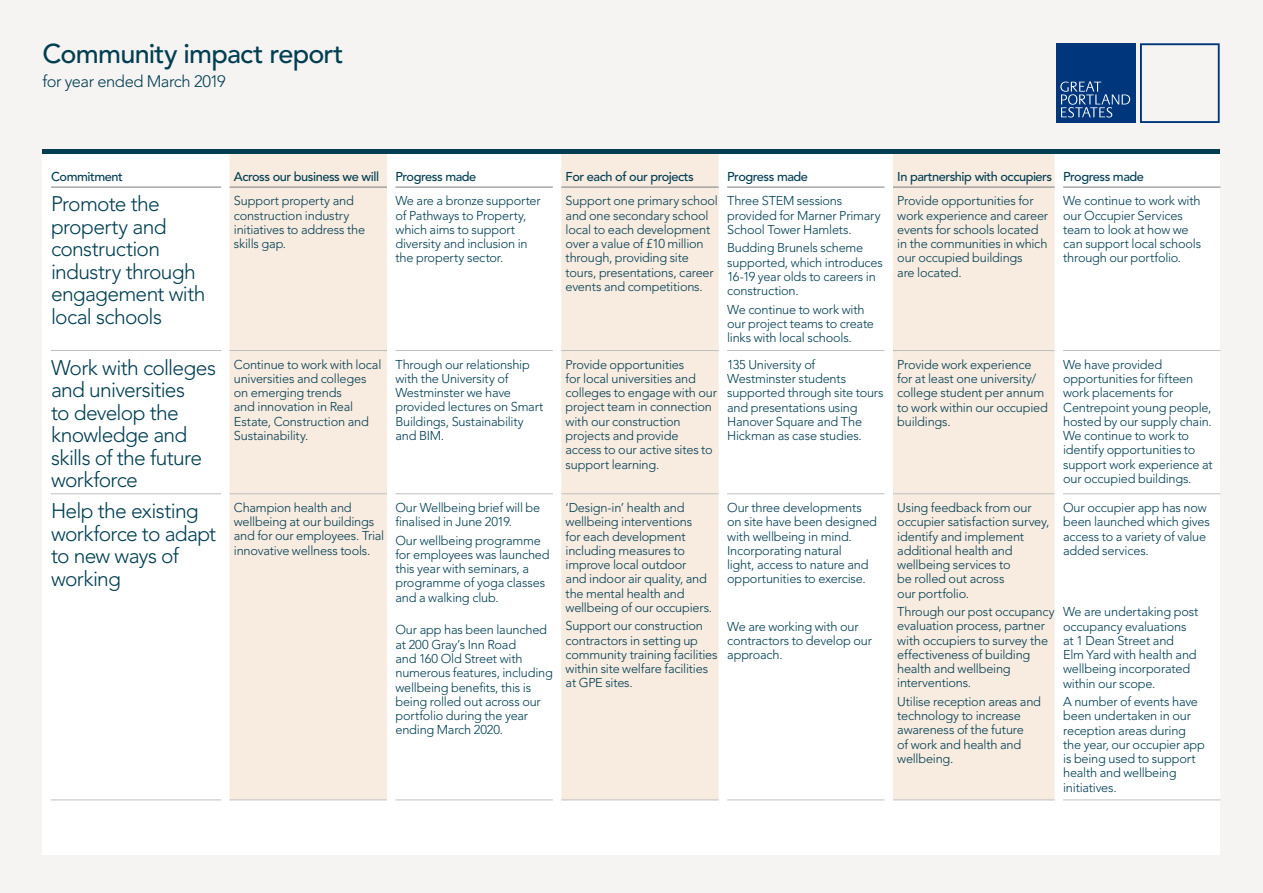
<style>
.page{position:relative;width:1263px;height:893px;background:#f6f4f2}
.page>*{position:absolute;margin:0;border:0;box-sizing:border-box;transform-origin:0 0}
.t1{font:500 27px "Avenir LT Std";letter-spacing:-.03em;color:#003e52}
.t2{font:300 21px/22.5px "Avenir LT Std";letter-spacing:-.035em;color:#003e52}
.t3{font:300 16.5px "Avenir LT Std";letter-spacing:-.03em;color:#003e52}
.t4{font:300 12.75px/14.2px "Avenir LT Std";letter-spacing:-.015em;color:#003e52}
.t5{font:500 12.75px "Avenir LT Std";letter-spacing:-.035em;color:#003e52}
</style>
<div class="page">
<div style="left:43px;top:151px;width:1177px;height:704px;background:#fff"></div>
<div style="left:1056px;top:43px;width:79px;height:80px;background:#00377c"></div>
<svg style="left:1140px;top:43px;width:80px;height:80px"></svg>
<svg style="left:1060px;top:81px;width:70px;height:37px"></svg>
<svg style="left:230px;top:153px;width:824px;height:647px;fill:#f8ebe0"></svg>
<hr style="left:230px;top:493px;width:157px;height:1px;background:#c0bfc1">
<hr style="left:395px;top:493px;width:158px;height:1px;background:#c0bfc1">
<hr style="left:561px;top:493px;width:158px;height:1px;background:#c0bfc1">
<hr style="left:727px;top:493px;width:157px;height:1px;background:#c0bfc1">
<hr style="left:893px;top:493px;width:161px;height:1px;background:#c0bfc1">
<hr style="left:1063px;top:493px;width:157px;height:1px;background:#c0bfc1">
<hr style="left:230px;top:800px;width:157px;height:1px;background:#c0bfc1">
<hr style="left:395px;top:800px;width:158px;height:1px;background:#c0bfc1">
<hr style="left:561px;top:800px;width:158px;height:1px;background:#c0bfc1">
<hr style="left:727px;top:800px;width:157px;height:1px;background:#c0bfc1">
<hr style="left:893px;top:800px;width:161px;height:1px;background:#c0bfc1">
<hr style="left:1063px;top:800px;width:157px;height:1px;background:#c0bfc1">
<hr style="left:395px;top:187px;width:158px;height:1px;background:#7a7d82">
<hr style="left:561px;top:187px;width:158px;height:1px;background:#7a7d82">
<hr style="left:727px;top:187px;width:157px;height:1px;background:#7a7d82">
<hr style="left:893px;top:187px;width:161px;height:1px;background:#7a7d82">
<hr style="left:1063px;top:187px;width:157px;height:1px;background:#7a7d82">
<hr style="left:561px;top:350px;width:158px;height:1px;background:#c0bfc1">
<hr style="left:727px;top:350px;width:157px;height:1px;background:#c0bfc1">
<hr style="left:51px;top:187px;width:170px;height:1px;background:#7a7d82">
<hr style="left:230px;top:187px;width:157px;height:1px;background:#7a7d82">
<hr style="left:230px;top:350px;width:157px;height:1px;background:#c0bfc1">
<hr style="left:395px;top:350px;width:158px;height:1px;background:#c0bfc1">
<hr style="left:51px;top:350px;width:170px;height:1px;background:#c0bfc1">
<hr style="left:51px;top:493px;width:170px;height:1px;background:#c0bfc1">
<hr style="left:51px;top:800px;width:170px;height:1px;background:#c0bfc1">
<hr style="left:893px;top:350px;width:161px;height:1px;background:#c0bfc1">
<hr style="left:1063px;top:350px;width:157px;height:1px;background:#c0bfc1">
<hr style="left:43px;top:149px;width:1177px;height:4px;background:#003e52">
<h1 class="t1" style="left:43px;top:38px;width:303px">Community impact report</h1>
<p class="t3" style="left:43px;top:72px;width:185px">for year ended March 2019</p>
<p class="t5" style="left:51px;top:169px;width:73px">Commitment</p>
<p class="t5" style="left:234px;top:169px;width:147px">Across our business we will</p>
<p class="t5" style="left:395px;top:169px;width:82px">Progress made</p>
<p class="t5" style="left:566px;top:169px;width:130px">For each of our projects</p>
<p class="t5" style="left:727px;top:169px;width:82px">Progress made</p>
<p class="t5" style="left:897px;top:169px;width:248px">In partnership with occupiers Progress made</p>
<h2 class="t2" style="left:51px;top:193px;width:156px">Promote the property and construction industry through engagement with local schools</h2>
<p class="t4" style="left:234px;top:194px;width:133px">Support property and construction industry initiatives to address the skills gap.</p>
<p class="t4" style="left:395px;top:194px;width:147px">We are a bronze supporter of Pathways to Property, which aims to support diversity and inclusion in the property sector.</p>
<p class="t4" style="left:566px;top:194px;width:154px">Support one primary school and one secondary school local to each development over a value of £10 million through, providing site tours, presentations, career events and competitions.</p>
<p class="t4" style="left:727px;top:194px;width:155px">Three STEM sessions provided for Marner Primary<br>School Tower Hamlets.</p>
<p class="t4" style="left:897px;top:194px;width:152px">Provide opportunities for work experience and career events for schools located in the communities in which our occupied buildings<br>are located.</p>
<p class="t4" style="left:1063px;top:194px;width:139px">We continue to work with our Occupier Services team to look at how we can support local schools through our portfolio.</p>
<p class="t4" style="left:727px;top:241px;width:157px">Budding Brunels scheme supported, which introduces<br>16-19 year olds to careers in construction.</p>
<p class="t4" style="left:727px;top:302px;width:148px">We continue to work with our project teams to create links with local schools.</p>
<h2 class="t2" style="left:51px;top:356px;width:166px">Work with colleges and universities<br>to develop the knowledge and skills of the future workforce</h2>
<p class="t4" style="left:234px;top:357px;width:149px">Continue to work with local universities and colleges on emerging trends<br>and innovation in Real<br>Estate, Construction and<br>Sustainability.</p>
<p class="t4" style="left:395px;top:357px;width:149px">Through our relationship with the University of<br>Westminster we have provided lectures on Smart<br>Buildings, Sustainability and BIM.</p>
<p class="t4" style="left:566px;top:357px;width:153px">Provide opportunities<br>for local universities and colleges to engage with our project team in connection with our construction projects and provide access to our active sites to support learning.</p>
<p class="t4" style="left:727px;top:357px;width:158px">135 University of<br>Westminster students supported through site tours and presentations using<br>Hanover Square and The<br>Hickman as case studies.</p>
<p class="t4" style="left:897px;top:357px;width:152px">Provide work experience for at least one university/ college student per annum to work within our occupied buildings.</p>
<p class="t4" style="left:1063px;top:357px;width:151px">We have provided opportunities for fifteen work placements for<br>Centrepoint young people, hosted by our supply chain.<br>We continue to work to identify opportunities to support work experience at our occupied buildings.</p>
<h2 class="t2" style="left:51px;top:500px;width:167px">Help the existing workforce to adapt to new ways of working</h2>
<p class="t4" style="left:234px;top:500px;width:152px">Champion health and wellbeing at our buildings and for our employees. Trial innovative wellness tools.</p>
<p class="t4" style="left:395px;top:500px;width:146px">Our Wellbeing brief will be finalised in June 2019.</p>
<p class="t4" style="left:897px;top:501px;width:154px">Using feedback from our occupier satisfaction survey, identify and implement additional health and wellbeing services to<br>be rolled out across<br>our portfolio.</p>
<p class="t4" style="left:897px;top:605px;width:159px">Through our post occupancy evaluation process, partner with occupiers to survey the effectiveness of building health and wellbeing interventions.</p>
<p class="t4" style="left:897px;top:694px;width:145px">Utilise reception areas and technology to increase awareness of the future<br>of work and health and wellbeing.</p>
<p class="t4" style="left:566px;top:500px;width:148px">‘Design-in’ health and wellbeing interventions<br>for each development including measures to improve local outdoor<br>and indoor air quality, and the mental health and wellbeing of our occupiers.</p>
<p class="t4" style="left:566px;top:619px;width:153px">Support our construction contractors in setting up community training facilities within site welfare facilities at GPE sites.</p>
<p class="t4" style="left:727px;top:501px;width:151px">Our three developments on site have been designed with wellbeing in mind.<br>Incorporating natural<br>light, access to nature and opportunities to exercise.</p>
<p class="t4" style="left:727px;top:619px;width:146px">We are working with our contractors to develop our approach.</p>
<p class="t4" style="left:1063px;top:501px;width:148px">Our occupier app has now been launched which gives access to a variety of value added services.</p>
<p class="t4" style="left:395px;top:533px;width:156px">Our wellbeing programme for employees was launched this year with seminars, a programme of yoga classes and a walking club.</p>
<p class="t4" style="left:395px;top:623px;width:159px">Our app has been launched at 200 Gray’s Inn Road<br>and 160 Old Street with numerous features, including wellbeing benefits, this is being rolled out across our portfolio during the year ending March 2020.</p>
<p class="t4" style="left:1063px;top:605px;width:137px">We are undertaking post occupancy evaluations at 1 Dean Street and<br>Elm Yard with health and wellbeing incorporated within our scope.</p>
<p class="t4" style="left:1063px;top:695px;width:143px">A number of events have been undertaken in our reception areas during the year, our occupier app is being used to support health and wellbeing initiatives.</p>
</div>
